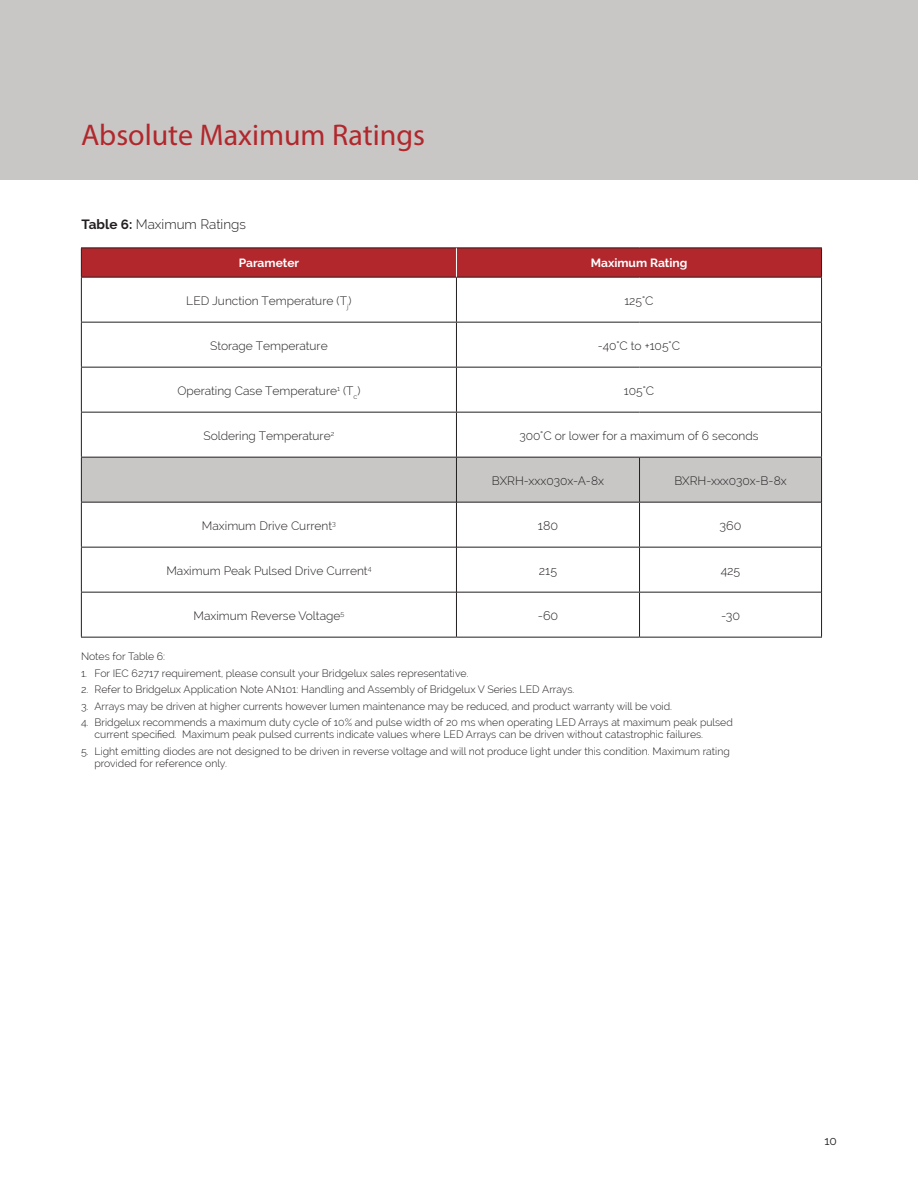
<style>
.page{position:relative;width:918px;height:1188px;background:#fff}
.page>*{position:absolute;margin:0;border:0;box-sizing:border-box;transform-origin:0 0}
.section_header{font:30px "Myriad Pro";color:#b1272c}
.main_text_block{font:300 13.5px "Raleway";color:#231f20}
.t1{font:300 12.45px "Raleway";color:#231f20}
.t2{font:300 12.3px "Raleway";color:#231f20}
.t3{font:300 12px "Raleway";color:#231f20}
.t4{font:700 12px "Raleway";color:#fff}
.t5{font:12px "Raleway";color:#231f20}
.main_text_block-2{font:300 10.5px/12px "Raleway";color:#231f20}
.s1{font-weight:700}
</style>
<div class="page">
<div style="left:0;top:0;width:918px;height:180px;background:#c8c7c6"></div>
<div style="left:82px;top:458px;width:739px;height:44px;background:#c8c7c6"></div>
<hr style="left:81px;top:277px;width:375px;height:1px;background:#231f20">
<hr style="left:81px;top:278px;width:1px;height:44px;background:#231f20">
<hr style="left:456px;top:277px;width:184px;height:1px;background:#231f20">
<hr style="left:456px;top:278px;width:1px;height:44px;background:#231f20">
<hr style="left:640px;top:277px;width:182px;height:1px;background:#231f20">
<hr style="left:821px;top:278px;width:1px;height:44px;background:#231f20">
<hr style="left:81px;top:322px;width:375px;height:1px;background:#231f20">
<hr style="left:81px;top:323px;width:1px;height:44px;background:#231f20">
<hr style="left:456px;top:322px;width:184px;height:1px;background:#231f20">
<hr style="left:456px;top:323px;width:1px;height:44px;background:#231f20">
<hr style="left:640px;top:322px;width:182px;height:1px;background:#231f20">
<hr style="left:821px;top:323px;width:1px;height:44px;background:#231f20">
<hr style="left:81px;top:367px;width:375px;height:1px;background:#231f20">
<hr style="left:81px;top:368px;width:1px;height:44px;background:#231f20">
<hr style="left:456px;top:367px;width:184px;height:1px;background:#231f20">
<hr style="left:456px;top:368px;width:1px;height:44px;background:#231f20">
<hr style="left:640px;top:367px;width:182px;height:1px;background:#231f20">
<hr style="left:821px;top:368px;width:1px;height:44px;background:#231f20">
<hr style="left:81px;top:412px;width:375px;height:1px;background:#231f20">
<hr style="left:81px;top:413px;width:1px;height:44px;background:#231f20">
<hr style="left:456px;top:412px;width:184px;height:1px;background:#231f20">
<hr style="left:456px;top:413px;width:1px;height:44px;background:#231f20">
<hr style="left:640px;top:412px;width:182px;height:1px;background:#231f20">
<hr style="left:821px;top:413px;width:1px;height:44px;background:#231f20">
<hr style="left:81px;top:457px;width:376px;height:1px;background:#231f20">
<hr style="left:81px;top:458px;width:1px;height:44px;background:#231f20">
<hr style="left:81px;top:502px;width:375px;height:1px;background:#231f20">
<hr style="left:81px;top:503px;width:1px;height:44px;background:#231f20">
<hr style="left:81px;top:547px;width:375px;height:1px;background:#231f20">
<hr style="left:81px;top:548px;width:1px;height:44px;background:#231f20">
<hr style="left:81px;top:592px;width:375px;height:1px;background:#231f20">
<hr style="left:81px;top:593px;width:1px;height:44px;background:#231f20">
<hr style="left:81px;top:637px;width:375px;height:1px;background:#231f20">
<hr style="left:457px;top:457px;width:183px;height:1px;background:#231f20">
<hr style="left:640px;top:457px;width:182px;height:1px;background:#231f20">
<hr style="left:457px;top:502px;width:183px;height:1px;background:#231f20">
<hr style="left:640px;top:502px;width:181px;height:1px;background:#231f20">
<hr style="left:457px;top:547px;width:183px;height:1px;background:#231f20">
<hr style="left:640px;top:547px;width:181px;height:1px;background:#231f20">
<hr style="left:457px;top:592px;width:183px;height:1px;background:#231f20">
<hr style="left:640px;top:592px;width:181px;height:1px;background:#231f20">
<hr style="left:456px;top:637px;width:184px;height:1px;background:#231f20">
<hr style="left:640px;top:637px;width:182px;height:1px;background:#231f20">
<hr style="left:456px;top:458px;width:1px;height:44px;background:#231f20">
<hr style="left:639px;top:458px;width:1px;height:44px;background:#231f20">
<hr style="left:821px;top:458px;width:1px;height:44px;background:#231f20">
<hr style="left:456px;top:502px;width:1px;height:45px;background:#231f20">
<hr style="left:639px;top:503px;width:1px;height:44px;background:#231f20">
<hr style="left:821px;top:502px;width:1px;height:45px;background:#231f20">
<hr style="left:456px;top:547px;width:1px;height:45px;background:#231f20">
<hr style="left:639px;top:548px;width:1px;height:44px;background:#231f20">
<hr style="left:821px;top:547px;width:1px;height:45px;background:#231f20">
<hr style="left:456px;top:592px;width:1px;height:45px;background:#231f20">
<hr style="left:639px;top:593px;width:1px;height:44px;background:#231f20">
<hr style="left:821px;top:592px;width:1px;height:45px;background:#231f20">
<svg style="left:81px;top:248px;width:741px;height:29px;background:#ad272b"></svg>
<p class="section_header" style="left:81px;top:117px;width:346px">Absolute Maximum Ratings</p>
<p class="main_text_block" style="left:82px;top:216px;width:166px"><span class="s1">Table 6:</span> Maximum Ratings</p>
<p class="t4" style="left:239px;top:256px;width:62px">Parameter</p>
<p class="t4" style="left:591px;top:256px;width:98px">Maximum Rating</p>
<p class="t3" style="left:186px;top:293px;width:167px">LED Junction Temperature (T<sub>j</sub>)</p>
<p class="t3" style="left:624px;top:293px;width:31px">125°C</p>
<p class="t3" style="left:210px;top:338px;width:119px">Storage Temperature</p>
<p class="t3" style="left:598px;top:338px;width:84px">-40°C to +105°C</p>
<p class="t3" style="left:177px;top:383px;width:185px">Operating Case Temperature<sup>1</sup> (T<sub>c</sub>)</p>
<p class="t3" style="left:624px;top:383px;width:32px">105°C</p>
<p class="t3" style="left:203px;top:428px;width:133px">Soldering Temperature<sup>2</sup></p>
<p class="t3" style="left:519px;top:428px;width:241px">300°C or lower for a maximum of 6 seconds</p>
<p class="t3" style="left:492px;top:473px;width:114px">BXRH-xxx030x-A-8x</p>
<p class="t3" style="left:674px;top:473px;width:114px">BXRH-xxx030x-B-8x</p>
<p class="t3" style="left:202px;top:518px;width:135px">Maximum Drive Current<sup>3</sup></p>
<p class="t1" style="left:538px;top:518px;width:22px">180</p>
<p class="t1" style="left:720px;top:518px;width:23px">360</p>
<p class="t3" style="left:166px;top:563px;width:207px">Maximum Peak Pulsed Drive Current<sup>4</sup></p>
<p class="t2" style="left:539px;top:563px;width:20px">215</p>
<p class="t2" style="left:721px;top:563px;width:21px">425</p>
<p class="t3" style="left:193px;top:608px;width:152px">Maximum Reverse Voltage<sup>5</sup></p>
<p class="t1" style="left:538px;top:608px;width:22px">-60</p>
<p class="t1" style="left:721px;top:608px;width:21px">-30</p>
<p class="main_text_block-2" style="left:81px;top:650px;width:86px">Notes for Table 6:</p>
<p class="main_text_block-2" style="left:81px;top:667px;width:389px">1. For IEC 62717 requirement, please consult your Bridgelux sales representative.</p>
<p class="main_text_block-2" style="left:81px;top:683px;width:495px">2. Refer to Bridgelux Application Note AN101: Handling and Assembly of Bridgelux V Series LED Arrays.</p>
<p class="main_text_block-2" style="left:81px;top:700px;width:593px">3. Arrays may be driven at higher currents however lumen maintenance may be reduced, and product warranty will be void.</p>
<p class="main_text_block-2" style="left:94px;top:716px;width:640px;text-indent:-14px">4. Bridgelux recommends a maximum duty cycle of 10% and pulse width of 20 ms when operating LED Arrays at maximum peak pulsed current specified. Maximum peak pulsed currents indicate values where LED Arrays can be driven without catastrophic failures.</p>
<p class="main_text_block-2" style="left:94px;top:745px;width:637px;text-indent:-14px">5. Light emitting diodes are not designed to be driven in reverse voltage and will not produce light under this condition. Maximum rating provided for reference only.</p>
<p class="t5" style="left:824px;top:1134px;width:14px">10</p>
</div>
